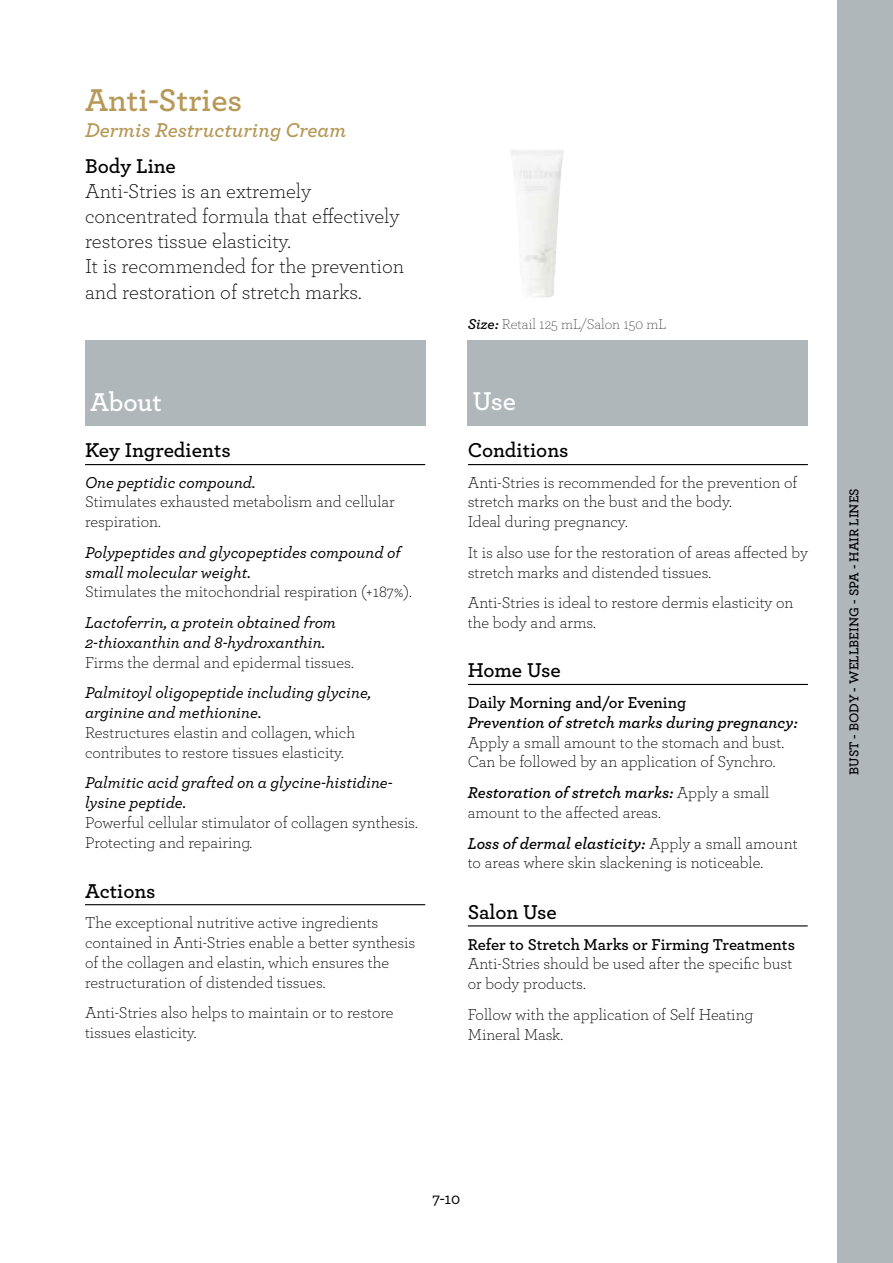
<style>
.page{position:relative;width:893px;height:1263px;background:#fff}
.page>*{position:absolute;margin:0;border:0;box-sizing:border-box;transform-origin:0 0}
.t1{font:600 33px "Archer";color:#b69857}
.t2{font:600 27px "Archer";letter-spacing:-.005em;color:#fff}
.t3{font:300 21px/25.2px "Archer";color:#000}
.t4{font:600 21px "Archer";color:#000}
.t5{font:italic 600 21px "Archer";color:#b69857}
.t6{font:300 16.5px/19.8px "Archer";color:#000}
.t7{font:italic 500 16.5px/19.8px "Archer";color:#000}
.t8{font:600 16.5px "Archer";color:#000}
.t9{font:italic 600 16.5px "Archer";color:#000}
.t10{font:500 16.5px "Archer";color:#000}
.t11{font:200 15px "Archer";color:#000}
.t12{font:600 13.5px "Archer";color:#000}
.s1{font-weight:600;font-style:italic}
</style>
<div class="page">
<hr style="left:85px;top:464px;width:340px;height:1px;background:#000">
<hr style="left:468px;top:464px;width:340px;height:1px;background:#000">
<hr style="left:468px;top:684px;width:340px;height:1px;background:#000">
<hr style="left:85px;top:904px;width:340px;height:1px;background:#000">
<hr style="left:468px;top:925px;width:340px;height:1px;background:#000">
<div style="left:85px;top:340px;width:340px;height:85px;background:#b0b7bb"></div>
<div style="left:468px;top:340px;width:340px;height:85px;background:#b0b7bb"></div>
<img style="left:511px;top:150px;width:53px;height:148px">
<div style="left:838px;top:0;width:55px;height:1263px;background:#b0b7bb"></div>
<h1 class="t1" style="left:85px;top:76px;width:159px">Anti-Stries</h1>
<p class="t5" style="left:85px;top:114px;width:263px">Dermis Restructuring Cream</p>
<p class="t4" style="left:85px;top:150px;width:92px">Body Line</p>
<p class="t3" style="left:85px;top:177px;width:321px">Anti-Stries is an extremely concentrated formula that effectively restores tissue elasticity.<br>It is recommended for the prevention and restoration of stretch marks.</p>
<p class="t11" style="left:468px;top:315px;width:200px"><span class="s1">Size:</span> Retail 125 mL/Salon 150 mL</p>
<h2 class="t2" style="left:90px;top:382px;width:74px">About</h2>
<h2 class="t2" style="left:473px;top:380px;width:45px">Use</h2>
<p class="t4" style="left:85px;top:434px;width:147px">Key Ingredients</p>
<p class="t7" style="left:85px;top:471px;width:172px">One peptidic compound.</p>
<p class="t6" style="left:85px;top:491px;width:311px">Stimulates exhausted metabolism and cellular respiration.</p>
<p class="t7" style="left:85px;top:541px;width:317px">Polypeptides and glycopeptides compound of small molecular weight.</p>
<p class="t6" style="left:85px;top:581px;width:328px">Stimulates the mitochondrial respiration (+187%).</p>
<p class="t7" style="left:85px;top:611px;width:252px">Lactoferrin, a protein obtained from<br>2-thioxanthin and 8-hydroxanthin.</p>
<p class="t6" style="left:85px;top:651px;width:270px">Firms the dermal and epidermal tissues.</p>
<p class="t7" style="left:85px;top:682px;width:288px">Palmitoyl oligopeptide including glycine, arginine and methionine.</p>
<p class="t6" style="left:85px;top:722px;width:272px">Restructures elastin and collagen, which contributes to restore tissues elasticity.</p>
<p class="t7" style="left:85px;top:772px;width:309px">Palmitic acid grafted on a glycine-histidine&shy;lysine peptide.</p>
<p class="t6" style="left:85px;top:812px;width:334px">Powerful cellular stimulator of collagen synthesis.<br>Protecting and repairing.</p>
<p class="t4" style="left:85px;top:875px;width:72px">Actions</p>
<p class="t6" style="left:85px;top:912px;width:332px">The exceptional nutritive active ingredients contained in Anti-Stries enable a better synthesis of the collagen and elastin, which ensures the restructuration of distended tissues.</p>
<p class="t6" style="left:85px;top:1002px;width:310px">Anti-Stries also helps to maintain or to restore tissues elasticity.</p>
<p class="t4" style="left:468px;top:434px;width:102px">Conditions</p>
<p class="t6" style="left:468px;top:471px;width:331px">Anti-Stries is recommended for the prevention of stretch marks on the bust and the body.<br>Ideal during pregnancy.</p>
<p class="t6" style="left:468px;top:542px;width:342px">It is also use for the restoration of areas affected by stretch marks and distended tissues.</p>
<p class="t6" style="left:468px;top:592px;width:327px">Anti-Stries is ideal to restore dermis elasticity on the body and arms.</p>
<p class="t4" style="left:468px;top:655px;width:94px">Home Use</p>
<p class="t8" style="left:468px;top:690px;width:220px">Daily Morning and/or Evening</p>
<p class="t9" style="left:468px;top:710px;width:331px">Prevention of stretch marks during pregnancy:</p>
<p class="t6" style="left:468px;top:732px;width:318px">Apply a small amount to the stomach and bust.<br>Can be followed by an application of Synchro.</p>
<p class="t6" style="left:468px;top:782px;width:303px"><span class="s1">Restoration of stretch marks:</span> Apply a small amount to the affected areas.</p>
<p class="t6" style="left:468px;top:832px;width:331px"><span class="s1">Loss of dermal elasticity:</span> Apply a small amount to areas where skin slackening is noticeable.</p>
<p class="t4" style="left:468px;top:896px;width:90px">Salon Use</p>
<p class="t8" style="left:468px;top:932px;width:329px">Refer to Stretch Marks or Firming Treatments</p>
<p class="t6" style="left:468px;top:953px;width:326px">Anti-Stries should be used after the specific bust or body products.</p>
<p class="t6" style="left:468px;top:1004px;width:287px">Follow with the application of Self Heating<br>Mineral Mask.</p>
<p class="t12" style="left:844px;top:775px;width:288px;rotate:-90deg">BUST - BODY - WELLBEING - SPA - HAIR LINES</p>
<p class="t10" style="left:432px;top:1186px;width:29px">7-10</p>
</div>
